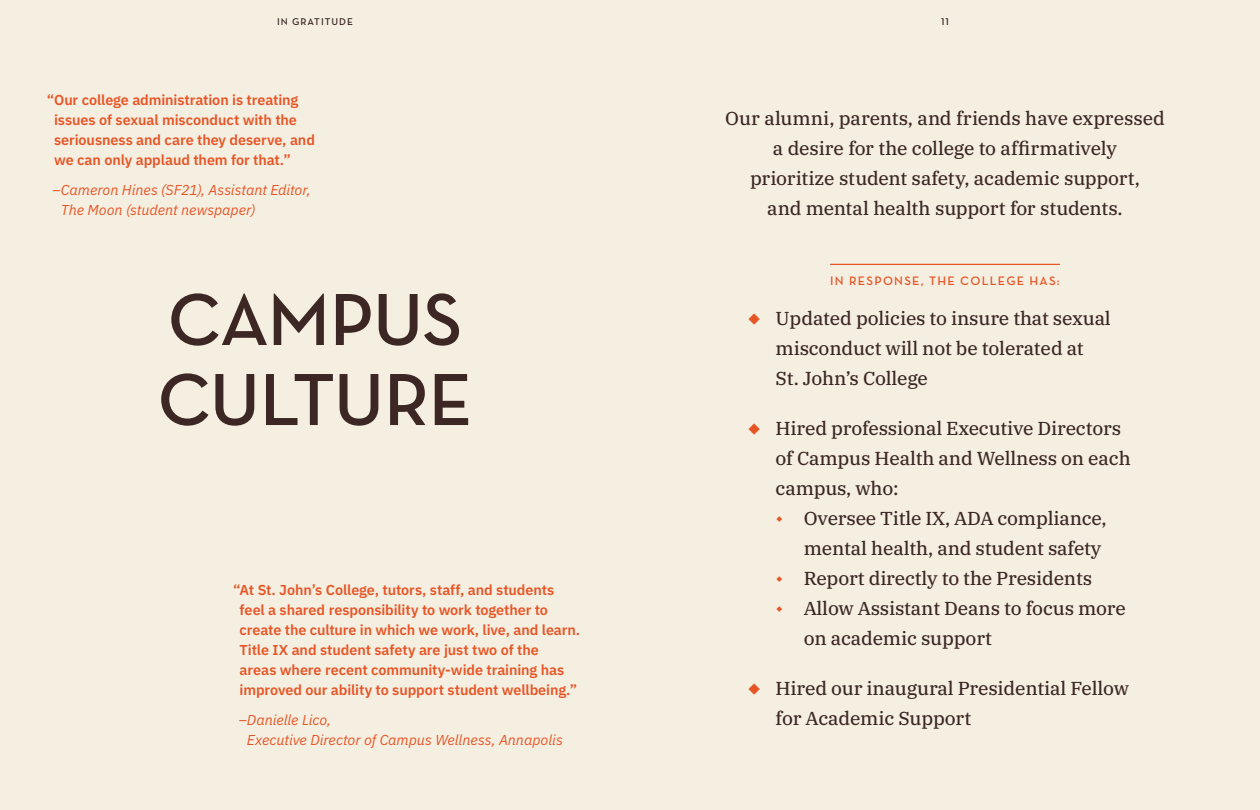
<style>
.page{position:relative;width:1260px;height:810px;background:#fff}
.page>*{position:absolute;margin:0;border:0;box-sizing:border-box;transform-origin:0 0}
.t1{font:600 75px/80px "Neutraface Text";letter-spacing:-.015em;color:#3c2724}
.t2{font:18.75px/30px "IBM Plex Serif Text";letter-spacing:-.01em;color:#3c2724}
.t3{font:600 14.38px/20px "IBM Plex Sans";letter-spacing:-.005em;color:#e75525}
.t4{font:italic 14.38px/20px "IBM Plex Sans";letter-spacing:-.005em;color:#e75525}
.t5{font:600 12.5px "Neutraface Text";letter-spacing:.1em;color:#e75525}
.t6{font:600 10px "Neutraface Text";letter-spacing:.1em;color:#3c2724}
.s1{color:#e75525}
</style>
<div class="page">
<div style="left:630px;top:0;width:630px;height:810px;background:#f5efe2"></div>
<div style="left:0;top:0;width:630px;height:810px;background:#f5efe2"></div>
<hr style="left:830px;top:264px;width:230px;height:1px;background:#e75525">
<p class="t6" style="left:277px;top:15px;width:77px">IN GRATITUDE</p>
<p class="t6" style="left:941px;top:15px;width:9px">11</p>
<p class="t3" style="left:54px;top:89px;width:262px;text-indent:-7px">“Our college administration is treating issues of sexual misconduct with the seriousness and care they deserve, and we can only applaud them for that.”</p>
<p class="t4" style="left:61px;top:179px;width:251px;text-indent:-8px">–Cameron Hines (SF21), Assistant Editor,<br>The Moon (student newspaper)</p>
<h1 class="t1" style="left:157px;top:279px;width:317px">CAMPUS<br>CULTURE</h1>
<p class="t3" style="left:240px;top:579px;width:342px;text-indent:-6px">“At St. John’s College, tutors, staff, and students feel a shared responsibility to work together to create the culture in which we work, live, and learn.<br>Title IX and student safety are just two of the<br>areas where recent community-wide training has improved our ability to support student wellbeing.”</p>
<p class="t4" style="left:247px;top:709px;width:317px;text-indent:-8px">–Danielle Lico,<br>Executive Director of Campus Wellness, Annapolis</p>
<h2 class="t2" style="left:725px;top:102px;width:441px;text-align:center">Our alumni, parents, and friends have expressed a desire for the college to affrmatively<br>prioritize student safety, academic support,<br>and mental health support for students.</h2>
<h3 class="t5" style="left:830px;top:273px;width:231px">IN RESPONSE, THE COLLEGE HAS:</h3>
<p class="t2" style="left:776px;top:302px;width:337px;text-indent:-28px"><span class="s1">◆</span> Updated policies to insure that sexual misconduct will not be tolerated at<br>St. John’s College</p>
<p class="t2" style="left:776px;top:412px;width:357px;text-indent:-28px"><span class="s1">◆</span> Hired professional Executive Directors of Campus Health and Wellness on each campus, who:</p>
<p class="t2" style="left:804px;top:502px;width:304px">Oversee Title IX, ADA compliance, mental health, and student safety</p>
<p class="t2" style="left:804px;top:562px;width:290px">Report directly to the Presidents</p>
<p class="t2" style="left:804px;top:592px;width:324px">Allow Assistant Deans to focus more on academic support</p>
<p class="t2" style="left:776px;top:672px;width:355px;text-indent:-28px"><span class="s1">◆</span> Hired our inaugural Presidential Fellow for Academic Support</p>
</div>
